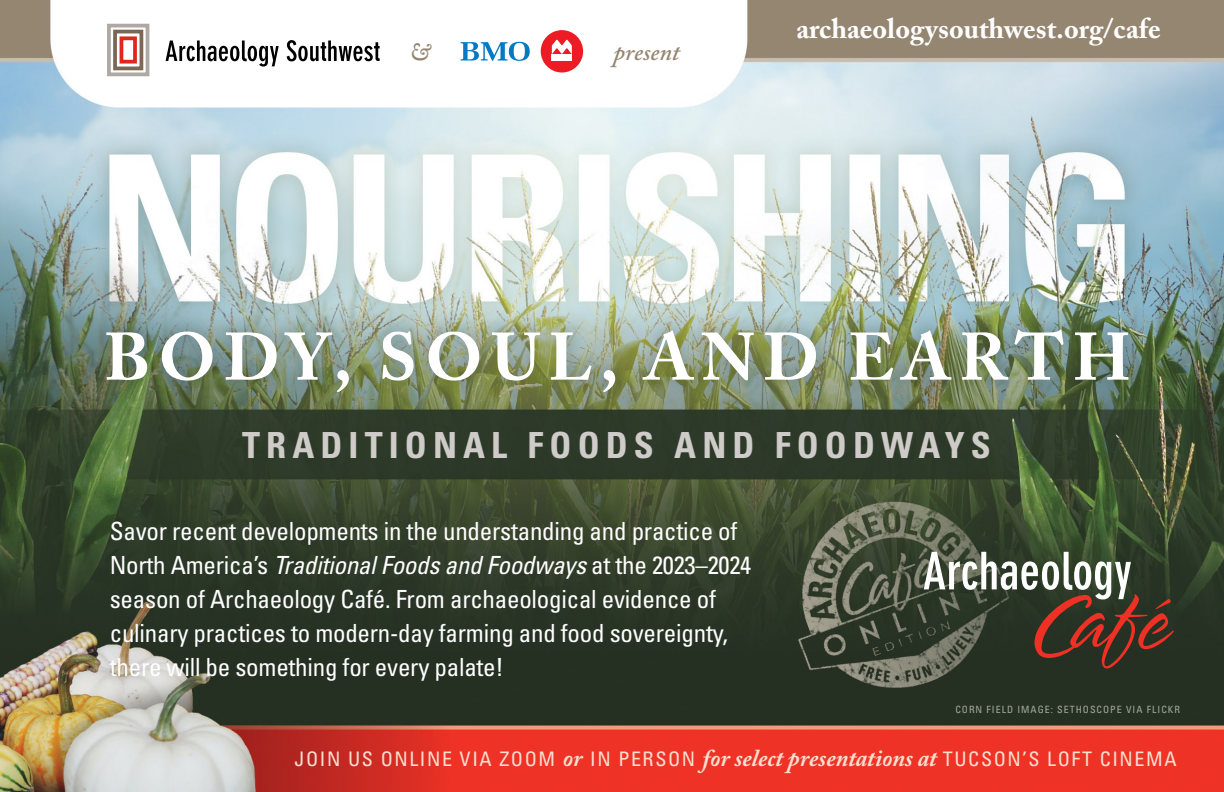
<style>
.page{position:relative;width:1224px;height:792px;background:#fff}
.page>*{position:absolute;margin:0;border:0;box-sizing:border-box;transform-origin:0 0}
.Line_better{font:700 66.4px "Adobe Caslon Pro";letter-spacing:.125em;color:#fff}
.Line_better-2{font:700 condensed 36px "Univers LT Std";letter-spacing:.17em;color:#cecbc8}
.Line_better-3{font:700 28px "Adobe Caslon Pro";color:#fff}
.Line_better-4{font:condensed 25px/34px "Univers LT Std";letter-spacing:-.01em;color:#fff}
.t1{font:italic 600 24px "Adobe Caslon Pro";color:#948671}
.Line_better-5{font:condensed 20px "Univers LT Std";letter-spacing:.08em;color:#fddecf}
.Line_better-6{font:condensed 10px "Univers LT Std";letter-spacing:.1em;color:#a7a89e}
.s1{font-style:italic}
.s2{font-family:"Adobe Caslon Pro";font-weight:700;font-style:italic;font-stretch:normal;font-size:24px}
</style>
<div class="page">
<img style="left:0;top:0;width:1224px;height:792px">
<div style="left:87px;top:310px;width:1061px;height:101px;background:#1d2c23;opacity:.19"></div>
<div style="left:107px;top:24px;width:42px;height:52px;border:4px solid #afa8a3"></div>
<div style="left:113px;top:30px;width:30px;height:40px;border:4px solid #7a6756"></div>
<div style="left:120px;top:36px;width:17px;height:28px;border:4px solid #df271c"></div>
<svg style="left:166px;top:41px;width:113px;height:26px"></svg>
<svg style="left:287px;top:40px;width:93px;height:21px"></svg>
<div style="left:541px;top:30px;width:42px;height:43px;background:#ed1c24;border-radius:50%"></div>
<div style="left:552px;top:54px;width:20px;height:7px;background:#fff"></div>
<svg style="left:552px;top:40px;width:20px;height:14px"></svg>
<svg style="left:461px;top:42px;width:69px;height:19px"></svg>
<img style="left:719px;top:441px;width:353px;height:328px">
<svg style="left:924px;top:552px;width:250px;height:117px;background:#555041"></svg>
<p class="t1" style="left:410px;top:38px;width:22px">&amp;</p>
<p class="t1" style="left:614px;top:38px;width:68px">present</p>
<p class="Line_better-3" style="left:796px;top:12px;width:366px">archaeologysouthwest.org/cafe</p>
<p class="Line_better" style="left:104px;top:318px;width:1028px">BODY, SOUL, AND EARTH</p>
<p class="Line_better-2" style="left:242px;top:423px;width:750px">TRADITIONAL FOODS AND FOODWAYS</p>
<p class="Line_better-4" style="left:110px;top:513px;width:643px">Savor recent developments in the understanding and practice of North America’s <span class="s1">Traditional Foods and Foodways</span> at the 2023–2024 season of Archaeology Café. From archaeological evidence of culinary practices to modern-day farming and food sovereignty, there will be something for every palate!</p>
<p class="Line_better-6" style="left:955px;top:703px;width:226px">CORN FIELD IMAGE: SETHOSCOPE VIA FLICKR</p>
<p class="Line_better-5" style="left:295px;top:747px;width:884px">JOIN US ONLINE VIA ZOOM <span class="s2">or</span> IN PERSON <span class="s2">for select presentations at</span> TUCSON’S LOFT CINEMA</p>
</div>
